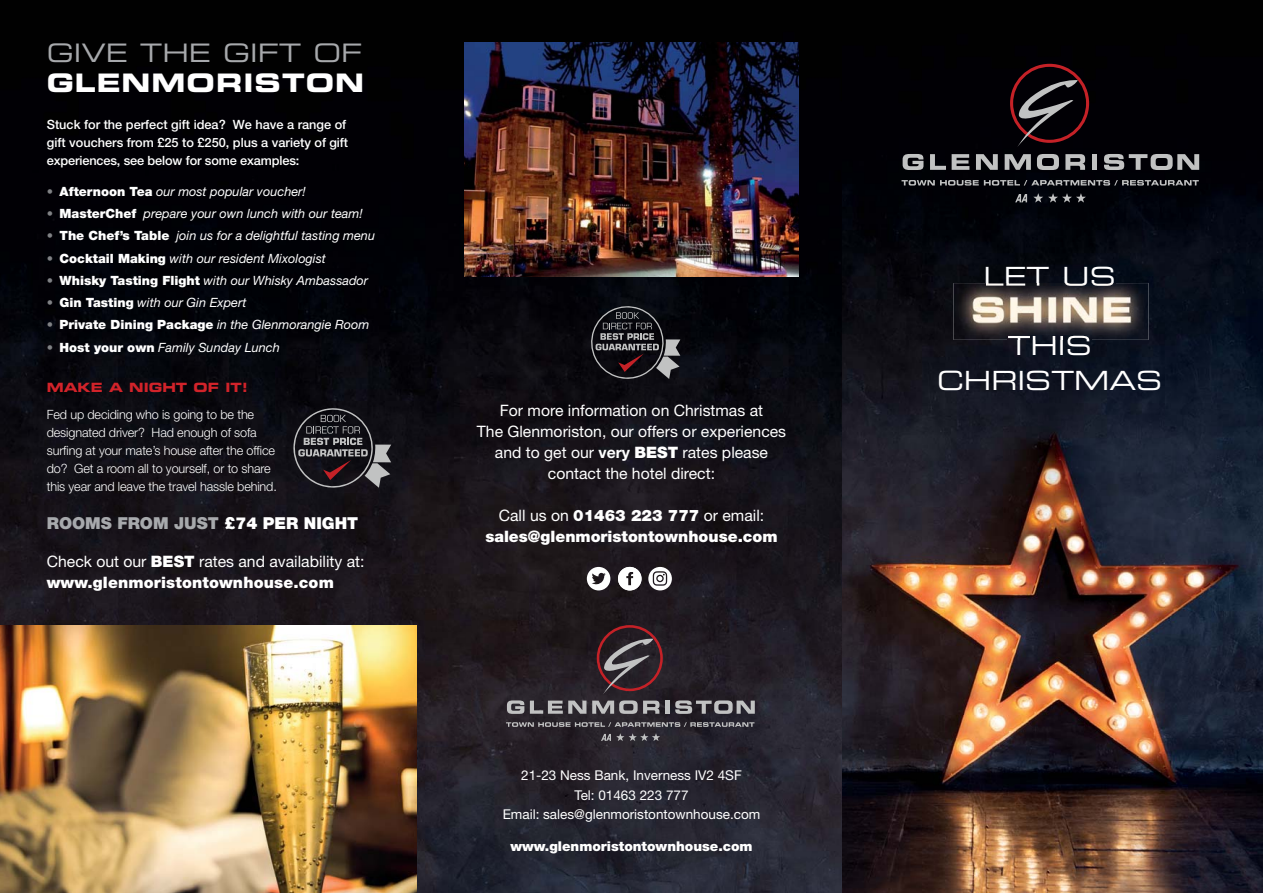
<style>
.page{position:relative;width:1263px;height:893px;background:#fff}
.page>*{position:absolute;margin:0;border:0;box-sizing:border-box;transform-origin:0 0}
.t1{font:26.4px/34.7px "Eurostile LT Std Ex 2";color:#fff;text-align:center}
.t2{font:25.5px "Eurostile LT Std Ex 2";color:#a7a9ac}
.t3{font:25.5px "Eurostile LT Std Bold Ex 2";letter-spacing:.04em;color:#fff}
.t4{font:900 16.5px "Helvetica Neue";color:#a7a9ac}
.t5{font:15.75px/21px "Helvetica Neue";color:#fff}
.t6{font:900 15.75px/21px "Helvetica Neue";color:#fff;text-align:center}
.t7{font:13.5px/19.2px "Helvetica Neue";color:#fff;text-align:center}
.t8{font:900 13.5px "Helvetica Neue";color:#fff}
.t9{font:italic 12.75px "Helvetica Neue";color:#fff}
.t10{font:300 12.75px/18px "Helvetica Neue";letter-spacing:-.01em;color:#fff}
.t11{font:500 12.75px/18px "Helvetica Neue";color:#fff}
.t12{font:12.75px "Eurostile LT Std Bold Ex 2";color:#d2232a}
.s1{font-style:normal;color:#808285}
.s2{font-weight:900;font-style:normal}
.s3{color:#fff}
.s4{font-weight:900}
.s5{font-weight:700}
.s6{font-weight:400}
</style>
<div class="page">
<img style="left:0;top:0;width:1263px;height:893px">
<img style="left:953px;top:283px;width:195px;height:57px">
<img style="left:986px;top:283px;width:128px;height:3px">
<img style="left:1008px;top:336px;width:82px;height:4px">
<svg style="left:590px;top:305px;width:90px;height:74px;background:#302e33"></svg>
<img style="left:0;top:625px;width:417px;height:268px">
<svg style="left:292px;top:407px;width:99px;height:81px;background:#363338"></svg>
<img style="left:465px;top:43px;width:333px;height:233px">
<svg style="left:587px;top:567px;width:23px;height:23px"></svg>
<svg style="left:618px;top:567px;width:23px;height:23px"></svg>
<svg style="left:648px;top:567px;width:24px;height:23px"></svg>
<svg style="left:1010px;top:64px;width:79px;height:83px;background:#2c1a1e"></svg>
<svg style="left:903px;top:154px;width:20px;height:16px"></svg>
<svg style="left:930px;top:154px;width:16px;height:16px"></svg>
<svg style="left:952px;top:154px;width:17px;height:16px"></svg>
<svg style="left:976px;top:154px;width:22px;height:16px"></svg>
<svg style="left:1005px;top:154px;width:26px;height:16px"></svg>
<svg style="left:1037px;top:154px;width:22px;height:16px"></svg>
<svg style="left:1065px;top:154px;width:20px;height:16px"></svg>
<div style="left:1092px;top:154px;width:5px;height:16px;background:#c1c2c2"></div>
<svg style="left:1104px;top:154px;width:95px;height:16px;background:#6a6b6d"></svg>
<svg style="left:1033px;top:193px;width:53px;height:10px"></svg>
<svg style="left:1015px;top:194px;width:12px;height:8px"></svg>
<svg style="left:901px;top:180px;width:298px;height:6px;background:#57575a"></svg>
<svg style="left:507px;top:700px;width:17px;height:14px"></svg>
<svg style="left:530px;top:701px;width:56px;height:13px"></svg>
<svg style="left:592px;top:625px;width:71px;height:89px;background:#4c3a40"></svg>
<hr style="left:665px;top:701px;width:4px;height:13px;background:#c1c2c2">
<svg style="left:675px;top:700px;width:80px;height:14px"></svg>
<svg style="left:601px;top:733px;width:59px;height:8px"></svg>
<svg style="left:506px;top:722px;width:248px;height:5px"></svg>
<h2 class="t2" style="left:47px;top:38px;width:317px">GIVE THE GIFT OF</h2>
<h2 class="t3" style="left:47px;top:68px;width:319px">GLENMORISTON</h2>
<p class="t11" style="left:47px;top:117px;width:303px">Stuck for the perfect gift idea? We have a range of gift vouchers from £25 to £250, plus a variety of gift experiences, see below for some examples:</p>
<p class="t9" style="left:47px;top:187px;width:261px"><span class="s1">•</span> <span class="s2">Afternoon Tea</span> our most popular voucher!</p>
<p class="t9" style="left:47px;top:209px;width:317px"><span class="s1">•</span> <span class="s2">MasterChef</span> prepare your own lunch with our team!</p>
<p class="t9" style="left:47px;top:231px;width:330px"><span class="s1">•</span> <span class="s2">The Chef’s Table</span> join us for a delightful tasting menu</p>
<p class="t9" style="left:47px;top:253px;width:281px"><span class="s1">•</span> <span class="s2">Cocktail Making</span> with our resident Mixologist</p>
<p class="t9" style="left:47px;top:276px;width:323px"><span class="s1">•</span> <span class="s2">Whisky Tasting Flight</span> with our Whisky Ambassador</p>
<p class="t9" style="left:47px;top:298px;width:201px"><span class="s1">•</span> <span class="s2">Gin Tasting</span> with our Gin Expert</p>
<p class="t9" style="left:47px;top:320px;width:324px"><span class="s1">•</span> <span class="s2">Private Dining Package</span> in the Glenmorangie Room</p>
<p class="t9" style="left:47px;top:342px;width:235px"><span class="s1">•</span> <span class="s2">Host your own</span> Family Sunday Lunch</p>
<p class="t12" style="left:47px;top:380px;width:203px">MAKE A NIGHT OF IT!</p>
<p class="t10" style="left:47px;top:407px;width:232px">Fed up deciding who is going to be the designated driver? Had enough of sofa surfing at your mate’s house after the office do? Get a room all to yourself, or to share this year and leave the travel hassle behind.</p>
<p class="t4" style="left:47px;top:513px;width:313px">ROOMS FROM JUST <span class="s3">£74 PER NIGHT</span></p>
<p class="t5" style="left:47px;top:552px;width:319px">Check out our <span class="s4">BEST</span> rates and availability at: <span class="s4">www.glenmoristontownhouse.com</span></p>
<p class="t5" style="left:477px;top:402px;width:311px;text-align:center">For more information on Christmas at<br>The Glenmoriston, our offers or experiences and to get our <span class="s5">very</span> <span class="s4">BEST</span> rates please contact the hotel direct:</p>
<p class="t6" style="left:485px;top:505px;width:294px"><span class="s6">Call us on</span> 01463 223 777 <span class="s6">or email: </span>sales@glenmoristontownhouse.com</p>
<p class="t7" style="left:503px;top:768px;width:259px">21-23 Ness Bank, Inverness IV2 4SF<br>Tel: 01463 223 777<br>Email: sales@glenmoristontownhouse.com</p>
<p class="t8" style="left:510px;top:839px;width:244px">www.glenmoristontownhouse.com</p>
<h1 class="t1" style="left:983px;top:259px;width:134px">LET US</h1>
<h1 class="t1" style="left:937px;top:329px;width:227px">THIS<br>CHRISTMAS</h1>
</div>
